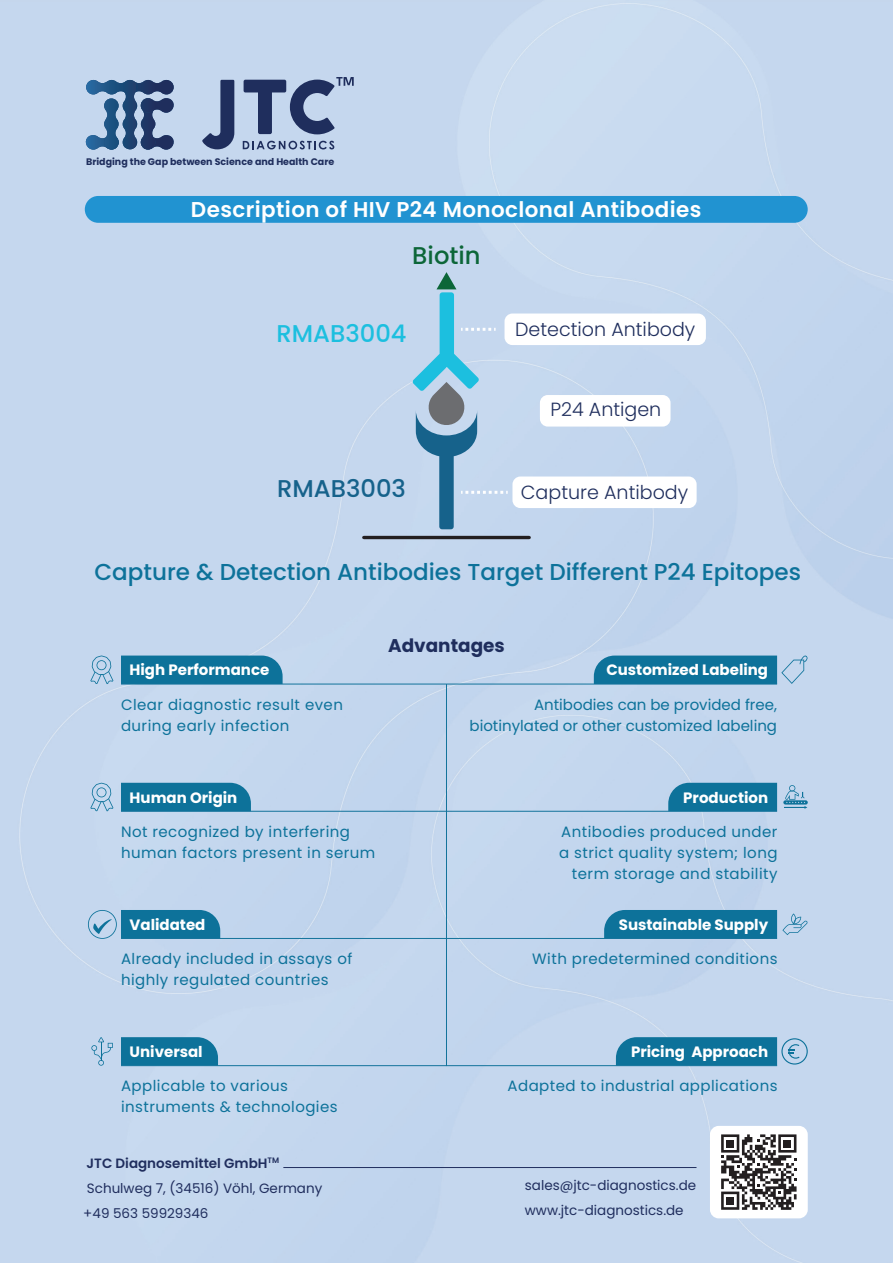
<style>
.page{position:relative;width:893px;height:1263px;background:#c5d7ee}
.page>*{position:absolute;margin:0;border:0;box-sizing:border-box;transform-origin:0 0}
.t1{font:500 24.3px "Poppins";color:#1cbfdf}
.t2{font:500 24.3px "Poppins";color:#16628b}
.t3{font:500 24.3px "Poppins";color:#0c6638}
.t4{font:500 23.1px "Poppins";color:#0d729a}
.t5{font:600 21.45px "Poppins";letter-spacing:.02em;color:#fff}
.t6{font:300 19.05px "Poppins";color:#1f2e5d}
.t7{font:700 18.45px "Poppins";color:#1f2e5d}
.t8{font:15px/21px "Poppins";letter-spacing:.03em;color:#0d729a}
.t9{font:700 15px "Poppins";color:#fff}
.t10{font:15px/21px "Poppins";color:#0d729a;text-align:right}
.t11{font:13.5px/25px "Poppins";color:#202e5e}
.t12{font:700 9.45px "Poppins";color:#1f2e5d}
.s1{font-weight:600}
</style>
<div class="page">
<div style="left:504px;top:313px;width:202px;height:32px;background:#fff;border-radius:8px"></div>
<div style="left:540px;top:395px;width:130px;height:32px;background:#fff;border-radius:8px"></div>
<div style="left:512px;top:476px;width:185px;height:32px;background:#fff;border-radius:8px"></div>
<hr style="left:364px;top:536px;width:165px;height:3px;background:#231f20">
<svg style="left:412px;top:272px;width:96px;height:257px;background:#a4c6dd"></svg>
<svg style="left:91px;top:1037px;width:22px;height:29px"></svg>
<svg style="left:83px;top:80px;width:93px;height:72px;background:#6d89ad"></svg>
<svg style="left:202px;top:80px;width:32px;height:69px;background:#7282a5"></svg>
<svg style="left:243px;top:141px;width:91px;height:8px"></svg>
<svg style="left:244px;top:77px;width:110px;height:57px;background:#8394b5"></svg>
<div style="left:85px;top:196px;width:723px;height:27px;background:#2193d1;border-radius:13px"></div>
<div style="left:121px;top:655px;width:162px;height:29px;background:#0d729a"></div>
<hr style="left:121px;top:684px;width:325px;height:1px;background:#13739b">
<svg style="left:90px;top:655px;width:23px;height:29px"></svg>
<svg style="left:594px;top:655px;width:214px;height:29px;background:#2b82a7"></svg>
<div style="left:668px;top:783px;width:109px;height:28px;background:#0d729a"></div>
<hr style="left:446px;top:684px;width:331px;height:1px;background:#13739b">
<div style="left:121px;top:783px;width:130px;height:28px;background:#0d729a"></div>
<hr style="left:121px;top:811px;width:325px;height:1px;background:#13739b">
<svg style="left:90px;top:783px;width:23px;height:28px"></svg>
<hr style="left:446px;top:811px;width:331px;height:1px;background:#13739b">
<svg style="left:783px;top:785px;width:25px;height:24px"></svg>
<svg style="left:604px;top:910px;width:204px;height:28px;background:#2981a6"></svg>
<hr style="left:446px;top:938px;width:331px;height:1px;background:#13739b">
<svg style="left:616px;top:1037px;width:192px;height:29px;background:#2a82a7"></svg>
<hr style="left:446px;top:1065px;width:331px;height:1px;background:#13739b">
<svg style="left:88px;top:910px;width:132px;height:29px;background:#398aae"></svg>
<hr style="left:121px;top:938px;width:325px;height:1px;background:#13739b">
<div style="left:121px;top:1037px;width:97px;height:28px;background:#0d729a"></div>
<hr style="left:121px;top:1065px;width:325px;height:1px;background:#13739b">
<hr style="left:446px;top:684px;width:1px;height:382px;background:#13739b">
<hr style="left:283px;top:1167px;width:413px;height:1px;background:#202e5e">
<div style="left:710px;top:1126px;width:98px;height:92px;background:#fff;border-radius:9px"></div>
<svg style="left:721px;top:1134px;width:75px;height:76px"></svg>
<div style="left:726px;top:1139px;width:8px;height:8px;background:#231f20"></div>
<div style="left:783px;top:1139px;width:8px;height:8px;background:#231f20"></div>
<div style="left:726px;top:1197px;width:8px;height:7px;background:#231f20"></div>
<p class="t12" style="left:86px;top:156px;width:250px">Bridging the Gap between Science and Health Care</p>
<h3 class="t5" style="left:191px;top:197px;width:512px">Description of HIV P24 Monoclonal Antibodies</h3>
<h1 class="t3" style="left:412px;top:241px;width:70px">Biotin</h1>
<h1 class="t1" style="left:277px;top:319px;width:132px">RMAB3004</h1>
<h1 class="t2" style="left:277px;top:474px;width:130px">RMAB3003</h1>
<p class="t6" style="left:515px;top:318px;width:182px">Detection Antibody</p>
<p class="t6" style="left:550px;top:398px;width:112px">P24 Antigen</p>
<p class="t6" style="left:521px;top:481px;width:169px">Capture Antibody</p>
<h2 class="t4" style="left:94px;top:559px;width:708px">Capture &amp; Detection Antibodies Target Different P24 Epitopes</h2>
<p class="t9" style="left:130px;top:661px;width:141px">High Performance</p>
<p class="t8" style="left:121px;top:694px;width:223px">Clear diagnostic result even during early infection</p>
<p class="t7" style="left:388px;top:635px;width:118px">Advantages</p>
<p class="t9" style="left:606px;top:661px;width:163px">Customized Labeling</p>
<p class="t10" style="left:470px;top:694px;width:309px">Antibodies can be provided free, biotinylated or other customized labeling</p>
<p class="t9" style="left:130px;top:789px;width:109px">Human Origin</p>
<p class="t8" style="left:121px;top:821px;width:256px">Not recognized by interfering human factors present in serum</p>
<p class="t9" style="left:130px;top:916px;width:77px">Validated</p>
<p class="t8" style="left:121px;top:948px;width:233px">Already included in assays of highly regulated countries</p>
<p class="t9" style="left:130px;top:1043px;width:75px">Universal</p>
<p class="t8" style="left:121px;top:1076px;width:218px">Applicable to various instruments &amp; technologies</p>
<p class="t11" style="left:83px;top:1150px;width:241px"><span class="s1">JTC Diagnosemittel GmbH</span><sup>TM<br></sup>Schulweg 7, (34516) Vöhl, Germany +49 563 59929346</p>
<p class="t9" style="left:683px;top:789px;width:86px">Production</p>
<p class="t8" style="left:559px;top:821px;width:220px;text-align:right">Antibodies produced under a strict quality system; long term storage and stability</p>
<p class="t9" style="left:619px;top:916px;width:151px">Sustainable Supply</p>
<p class="t8" style="left:532px;top:948px;width:247px">With predetermined conditions</p>
<p class="t9" style="left:631px;top:1043px;width:139px">Pricing Approach</p>
<p class="t8" style="left:507px;top:1076px;width:272px">Adapted to industrial applications</p>
<p class="t11" style="left:525px;top:1172px;width:173px">sales@jtc-diagnostics.de www.jtc-diagnostics.de</p>
</div>
